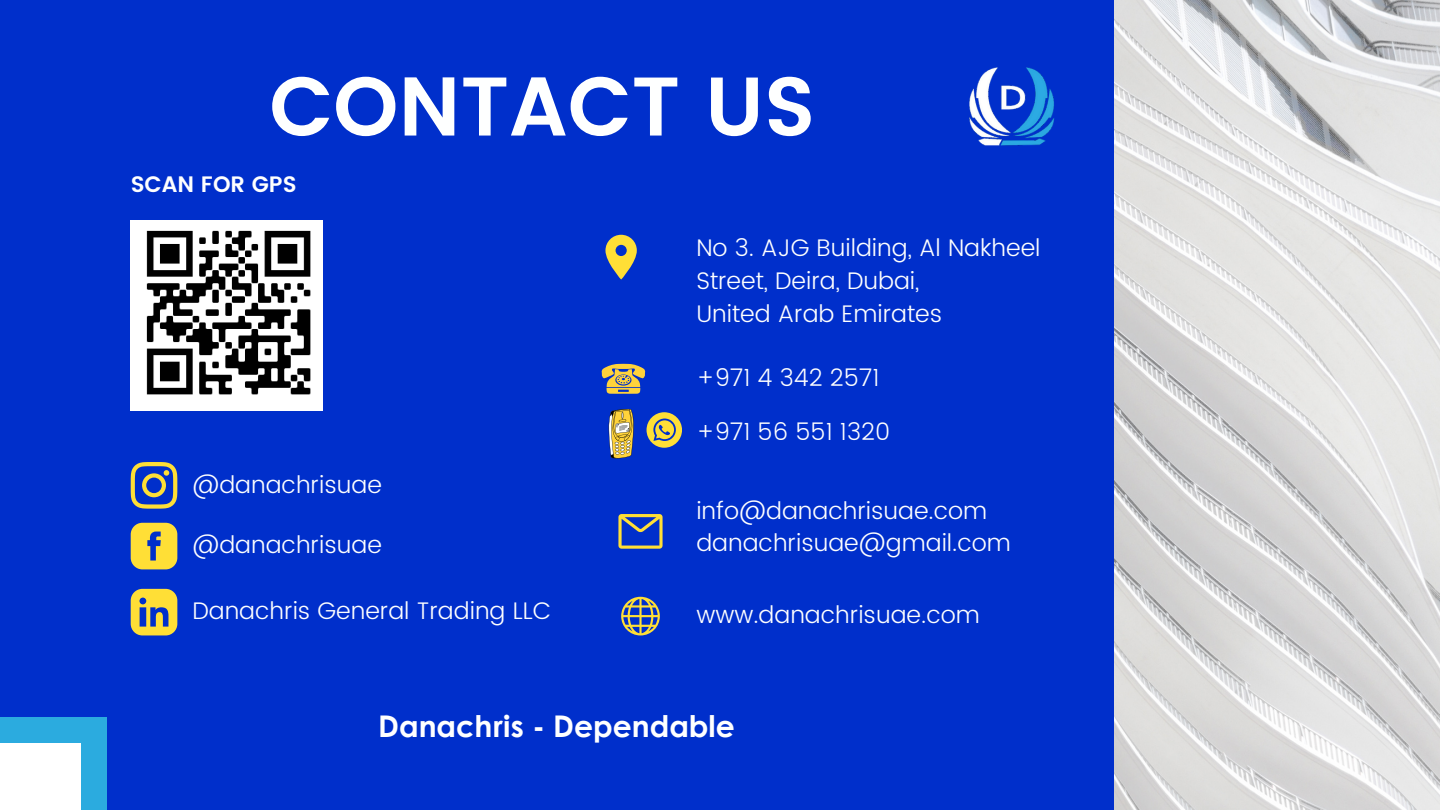
<style>
.page{position:relative;width:1440px;height:810px;background:#fff}
.page>*{position:absolute;margin:0;border:0;box-sizing:border-box;transform-origin:0 0}
.t1{font:600 83.1px "Poppins";color:#feffff}
.t2{font:700 29.9px "Century Gothic";color:#feffff}
.t3{font:300 24px/33px "Poppins";color:#feffff}
.t4{font:600 22.3px "Poppins";color:#feffff}
</style>
<div class="page">
<img style="left:1113px;top:0;width:327px;height:810px">
<div style="left:0;top:0;width:1113px;height:810px;background:#002fcb"></div>
<svg style="left:605px;top:235px;width:32px;height:45px"></svg>
<svg style="left:621px;top:597px;width:39px;height:38px"></svg>
<img style="left:131px;top:220px;width:192px;height:191px">
<svg style="left:618px;top:514px;width:45px;height:35px"></svg>
<svg style="left:131px;top:462px;width:46px;height:47px"></svg>
<svg style="left:131px;top:523px;width:46px;height:46px;background:#d8c44c"></svg>
<svg style="left:131px;top:589px;width:46px;height:46px"></svg>
<svg style="left:647px;top:412px;width:35px;height:35px"></svg>
<svg style="left:608px;top:409px;width:26px;height:49px"></svg>
<svg style="left:601px;top:364px;width:45px;height:30px"></svg>
<div style="left:0;top:717px;width:107px;height:93px;background:#2babdf"></div>
<div style="left:0;top:743px;width:81px;height:67px;background:#fff"></div>
<img style="left:969px;top:67px;width:86px;height:79px">
<h1 class="t1" style="left:269px;top:58px;width:548px">CONTACT US</h1>
<p class="t4" style="left:131px;top:171px;width:167px">SCAN FOR GPS</p>
<p class="t3" style="left:192px;top:468px;width:191px">@danachrisuae</p>
<p class="t3" style="left:192px;top:528px;width:191px">@danachrisuae</p>
<p class="t3" style="left:192px;top:594px;width:361px">Danachris General Trading LLC</p>
<p class="t3" style="left:696px;top:231px;width:346px">No 3. AJG Building, Al Nakheel<br>Street, Deira, Dubai,<br>United Arab Emirates</p>
<p class="t3" style="left:696px;top:361px;width:185px">+971 4 342 2571</p>
<p class="t3" style="left:696px;top:416px;width:195px">+971 56 551 1320</p>
<p class="t3" style="left:696px;top:495px;width:316px;line-height:31.8px">info@danachrisuae.com danachrisuae@gmail.com</p>
<p class="t3" style="left:696px;top:598px;width:285px">www.danachrisuae.com</p>
<p class="t2" style="left:378px;top:703px;width:358px">Danachris - Dependable</p>
</div>
